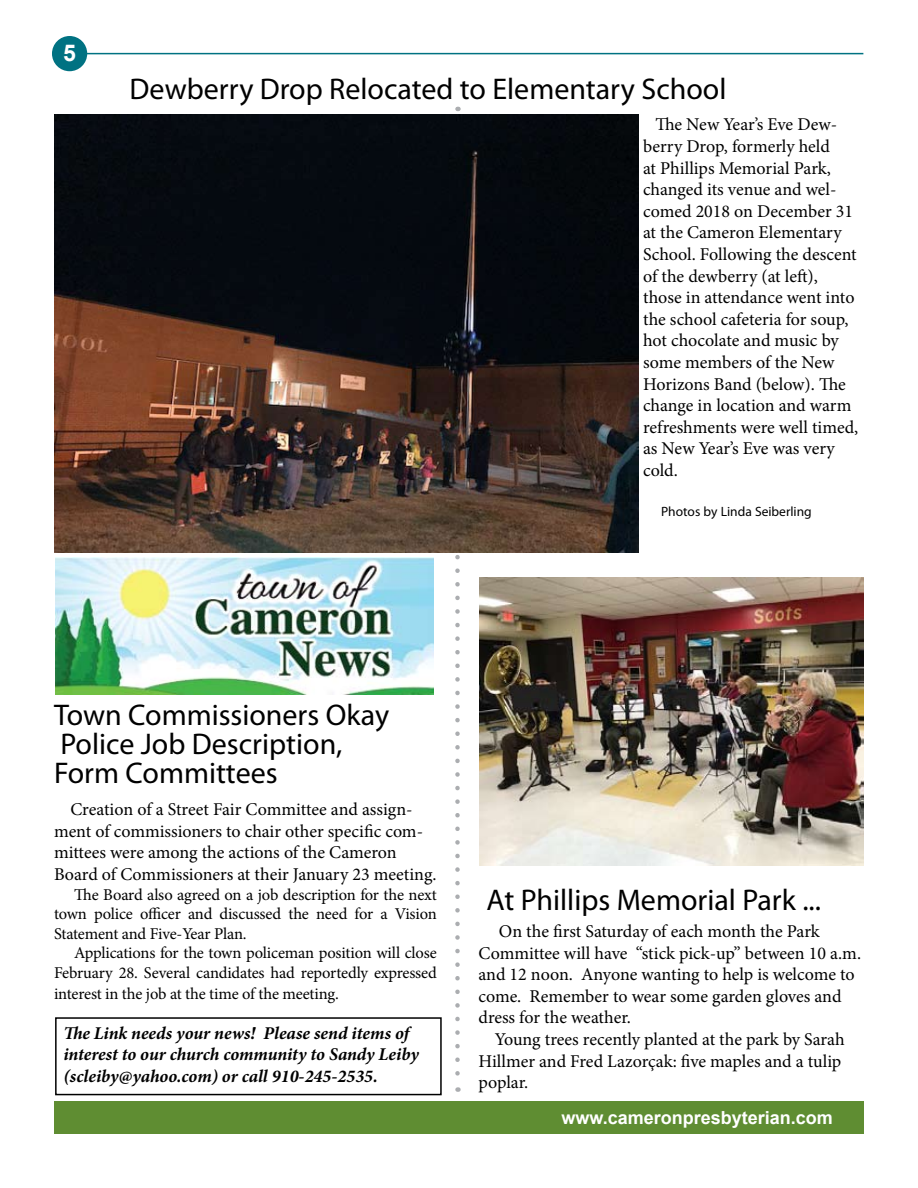
<style>
.page{position:relative;width:918px;height:1188px;background:#fff}
.page>*{position:absolute;margin:0;border:0;box-sizing:border-box;transform-origin:0 0}
.t1{font:30px/29.2px "Myriad Pro";color:#000}
.t2{font:700 23.1px "Arial";color:#fff}
.t3{font:18px/21.6px "Minion Pro";letter-spacing:-.005em;color:#000}
.t4{font:italic 700 18px/21.6px "Minion Pro";letter-spacing:-.005em;color:#000}
.t5{font:700 18px "Arial";color:#fff}
.t6{font:16.5px/19.5px "Minion Pro";letter-spacing:-.01em;color:#000;text-align:justify}
.t7{font:13.5px "Myriad Pro";color:#000}
</style>
<div class="page">
<hr style="left:84px;top:53px;width:779px;height:1px;background:#007282">
<div style="left:52px;top:36px;width:35px;height:35px;background:#007282;border-radius:50%"></div>
<svg style="left:455px;top:552px;width:5px;height:540px"></svg>
<div style="left:54px;top:1102px;width:810px;height:32px;background:#5f8d32"></div>
<img style="left:55px;top:114px;width:584px;height:438px">
<img style="left:55px;top:557px;width:378px;height:138px">
<img style="left:480px;top:577px;width:384px;height:289px">
<div style="left:55px;top:1017px;width:387px;height:78px;border:2px solid #000"></div>
<p class="t2" style="left:63px;top:38px;width:14px">5</p>
<h1 class="t1" style="left:130px;top:74px;width:598px">Dewberry Drop Relocated to Elementary School</h1>
<p class="t3" style="left:643px;top:114px;width:217px;text-indent:12px">The New Year’s Eve Dew&shy;berry Drop, formerly held<br>at Phillips Memorial Park, changed its venue and wel&shy;comed 2018 on December 31 at the Cameron Elementary<br>School. Following the descent of the dewberry (at left), those in attendance went into the school cafeteria for soup, hot chocolate and music by some members of the New<br>Horizons Band (below). The change in location and warm refreshments were well timed, as New Year’s Eve was very cold.</p>
<p class="t7" style="left:661px;top:503px;width:152px">Photos by Linda Seiberling</p>
<h1 class="t1" style="left:54px;top:699px;width:337px">Town Commissioners Okay<br>Police Job Description,<br>Form Committees</h1>
<p class="t3" style="left:54px;top:799px;width:384px;text-indent:16px">Creation of a Street Fair Committee and assign&shy;ment of commissioners to chair other specific com&shy;mittees were among the actions of the Cameron Board of Commissioners at their January 23 meeting.</p>
<p class="t6" style="left:54px;top:885px;width:384px;text-indent:20px">The Board also agreed on a job description for the next town police officer and discussed the need for a Vision Statement and Five-Year Plan.</p>
<p class="t6" style="left:54px;top:943px;width:384px;text-align:right">Applications for the town policeman position will close<br>February 28. Several candidates had reportedly expressed</p>
<p class="t6" style="left:54px;top:984px;width:286px">interest in the job at the time of the meeting.</p>
<p class="t4" style="left:63px;top:1022px;width:357px">The Link needs your news! Please send items of interest to our church community to Sandy Leiby (scleiby@yahoo.com) or call 910-245-2535.</p>
<h1 class="t1" style="left:486px;top:885px;width:336px">At Phillips Memorial Park ...</h1>
<p class="t3" style="left:478px;top:921px;width:384px;text-indent:20px">On the first Saturday of each month the Park Committee will have “stick pick-up” between 10 a.m. and 12 noon. Anyone wanting to help is welcome to come. Remember to wear some garden gloves and dress for the weather.</p>
<p class="t3" style="left:478px;top:1029px;width:368px;text-indent:16px">Young trees recently planted at the park by Sarah<br>Hillmer and Fred Lazorçak: five maples and a tulip poplar.</p>
<p class="t5" style="left:561px;top:1105px;width:273px">www.cameronpresbyterian.com</p>
</div>
